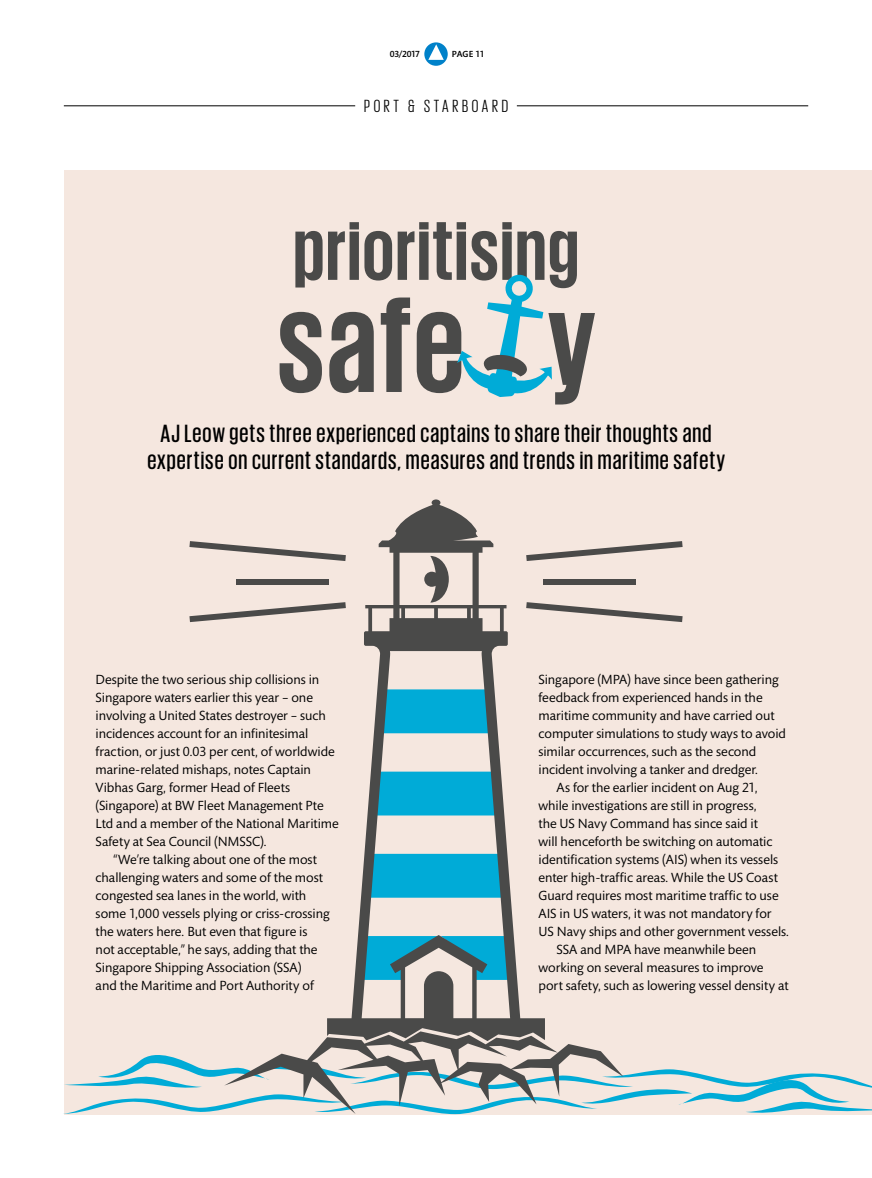
<style>
.page{position:relative;width:872px;height:1178px;background:#fff}
.page>*{position:absolute;margin:0;border:0;box-sizing:border-box;transform-origin:0 0}
.t1{font:700 139.35px "Giorgio Sans";color:#4a4a49}
.t2{font:700 85.05px "Giorgio Sans";letter-spacing:.015em;color:#4a4a49}
.t3{font:500 25.5px/27px "Giorgio Sans";letter-spacing:.04em;color:#000;text-align:center}
.t4{font:18px "Giorgio Sans";letter-spacing:.205em;color:#000}
.t5{font:13.5px "Mundo Sans Std";letter-spacing:-.005em;color:#000}
.t6{font:500 9px "Mundo Sans Std";letter-spacing:-.025em;color:#000}
</style>
<div class="page">
<svg style="left:424px;top:42px;width:24px;height:24px"></svg>
<hr style="left:64px;top:105px;width:291px;height:1px;background:#000">
<hr style="left:517px;top:105px;width:291px;height:1px;background:#000">
<div style="left:64px;top:170px;width:808px;height:944px;background:#f5e7df"></div>
<svg style="left:457px;top:274px;width:95px;height:123px"></svg>
<svg style="left:63px;top:1055px;width:809px;height:60px"></svg>
<svg style="left:224px;top:499px;width:399px;height:615px"></svg>
<div style="left:543px;top:579px;width:92px;height:5px;background:#4a4a49"></div>
<svg style="left:526px;top:602px;width:156px;height:20px"></svg>
<svg style="left:526px;top:541px;width:156px;height:20px"></svg>
<div style="left:237px;top:579px;width:92px;height:5px;background:#4a4a49"></div>
<svg style="left:189px;top:602px;width:157px;height:20px"></svg>
<svg style="left:189px;top:541px;width:157px;height:20px"></svg>
<p class="t6" style="left:390px;top:49px;width:32px">03/2017</p>
<p class="t6" style="left:452px;top:49px;width:34px">PAGE 11</p>
<h3 class="t4" style="left:364px;top:97px;width:145px">PORT &amp; STARBOARD</h3>
<h2 class="t2" style="left:293px;top:208px;width:287px">prioritising</h2>
<h1 class="t1" style="left:277px;top:275px;width:320px">safe y</h1>
<h3 class="t3" style="left:147px;top:419px;width:579px">AJ Leow gets three experienced captains to share their thoughts and expertise on current standards, measures and trends in maritime safety</h3>
<p class="t5" style="left:96px;top:672px;width:225px">Despite the two serious ship collisions in</p>
<p class="t5" style="left:96px;top:690px;width:219px">Singapore waters earlier this year – one</p>
<p class="t5" style="left:96px;top:708px;width:232px">involving a United States destroyer – such</p>
<p class="t5" style="left:96px;top:726px;width:214px">incidences account for an infinitesimal</p>
<p class="t5" style="left:96px;top:744px;width:240px">fraction, or just 0.03 per cent, of worldwide</p>
<p class="t5" style="left:96px;top:762px;width:217px">marine-related mishaps, notes Captain</p>
<p class="t5" style="left:96px;top:780px;width:196px">Vibhas Garg, former Head of Fleets</p>
<p class="t5" style="left:96px;top:798px;width:230px">(Singapore) at BW Fleet Management Pte</p>
<p class="t5" style="left:96px;top:816px;width:244px">Ltd and a member of the National Maritime</p>
<p class="t5" style="left:96px;top:834px;width:173px">Safety at Sea Council (NMSSC).</p>
<p class="t5" style="left:114px;top:852px;width:205px">“We’re talking about one of the most</p>
<p class="t5" style="left:96px;top:870px;width:229px">challenging waters and some of the most</p>
<p class="t5" style="left:96px;top:888px;width:212px">congested sea lanes in the world, with</p>
<p class="t5" style="left:96px;top:906px;width:235px">some 1,000 vessels plying or criss-crossing</p>
<p class="t5" style="left:96px;top:924px;width:213px">the waters here. But even that figure is</p>
<p class="t5" style="left:96px;top:942px;width:223px">not acceptable,” he says, adding that the</p>
<p class="t5" style="left:96px;top:960px;width:207px">Singapore Shipping Association (SSA)</p>
<p class="t5" style="left:96px;top:978px;width:220px">and the Maritime and Port Authority of</p>
<p class="t5" style="left:538px;top:672px;width:242px">Singapore (MPA) have since been gathering</p>
<p class="t5" style="left:538px;top:690px;width:226px">feedback from experienced hands in the</p>
<p class="t5" style="left:538px;top:708px;width:237px">maritime community and have carried out</p>
<p class="t5" style="left:538px;top:726px;width:249px">computer simulations to study ways to avoid</p>
<p class="t5" style="left:538px;top:744px;width:219px">similar occurrences, such as the second</p>
<p class="t5" style="left:538px;top:762px;width:221px">incident involving a tanker and dredger.</p>
<p class="t5" style="left:556px;top:780px;width:203px">As for the earlier incident on Aug 21,</p>
<p class="t5" style="left:538px;top:798px;width:219px">while investigations are still in progress,</p>
<p class="t5" style="left:538px;top:816px;width:221px">the US Navy Command has since said it</p>
<p class="t5" style="left:538px;top:834px;width:235px">will henceforth be switching on automatic</p>
<p class="t5" style="left:538px;top:852px;width:241px">identification systems (AIS) when its vessels</p>
<p class="t5" style="left:538px;top:870px;width:241px">enter high-traffic areas. While the US Coast</p>
<p class="t5" style="left:538px;top:888px;width:242px">Guard requires most maritime traffic to use</p>
<p class="t5" style="left:538px;top:906px;width:234px">AIS in US waters, it was not mandatory for</p>
<p class="t5" style="left:538px;top:924px;width:252px">US Navy ships and other government vessels.</p>
<p class="t5" style="left:556px;top:942px;width:201px">SSA and MPA have meanwhile been</p>
<p class="t5" style="left:538px;top:960px;width:226px">working on several measures to improve</p>
<p class="t5" style="left:538px;top:978px;width:251px">port safety, such as lowering vessel density at</p>
</div>
